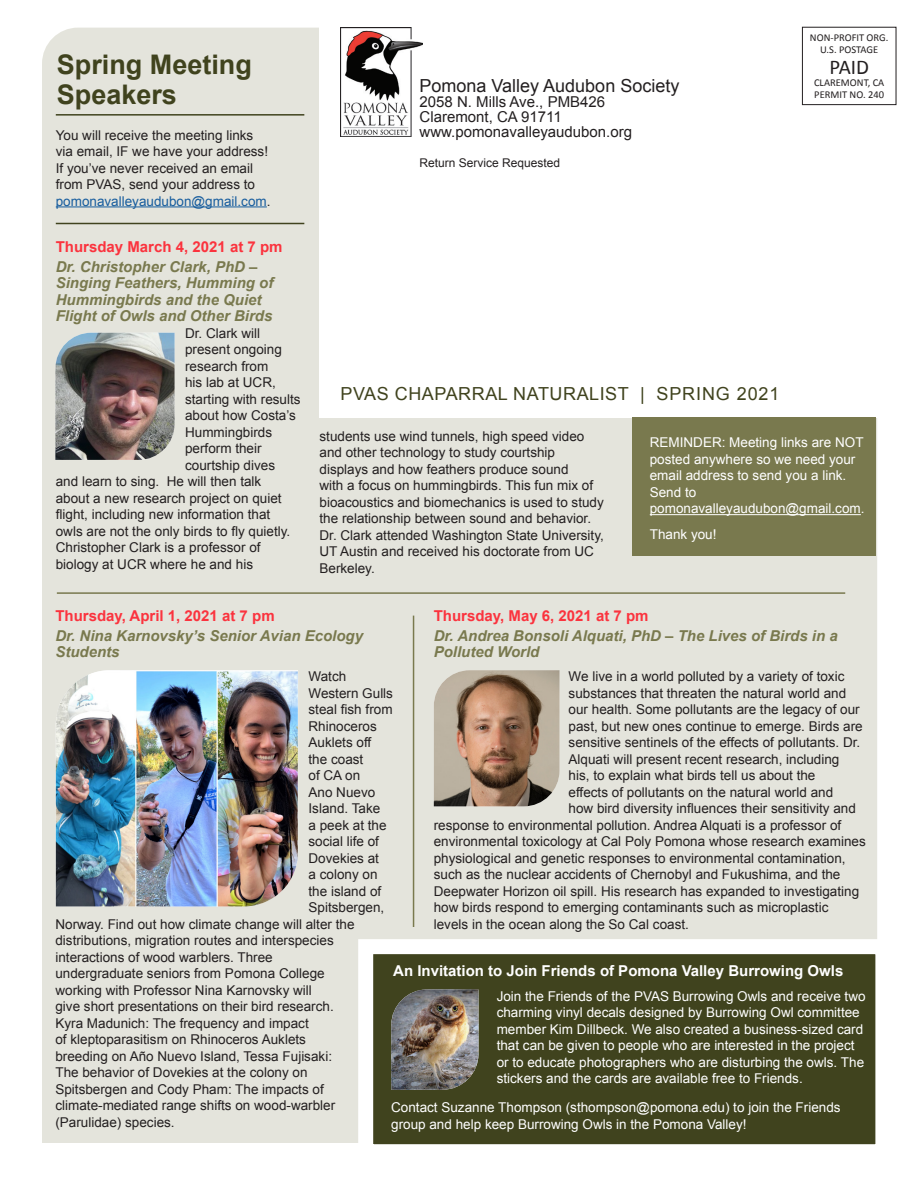
<style>
.page{position:relative;width:918px;height:1188px;background:#fff}
.page>*{position:absolute;margin:0;border:0;box-sizing:border-box;transform-origin:0 0}
.Headline{font:700 27px/30px "Arial";color:#40431e}
.t1{font:21px "Calibri";color:#231f20}
.t2{font:18px "Arial";letter-spacing:.03em;color:#40431e}
.t3{font:18px "Arial";color:#231f20}
.Meetings_Name{font:italic 700 15px/16.5px "Arial";color:#79794e}
.Meetings_Date{font:700 15px "Arial";color:#fb333e}
.t4{font:15px "Arial";color:#231f20}
.Headline-2{font:700 15px "Arial";color:#fff}
.Body_Copy{font:13.5px/16.5px "Arial";color:#231f20}
.Body_Copy-2{font:13.5px/16.5px "Arial";color:#fff}
.t5{font:12px "Arial";color:#231f20}
.t6{font:10.5px "Calibri";color:#231f20}
.s1{color:#175d9e}
</style>
<div class="page">
<div style="left:42px;top:28px;width:835px;height:1115px;background:#e4e4dc"></div>
<div style="left:320px;top:27px;width:576px;height:391px;background:#fff"></div>
<div style="left:802px;top:27px;width:94px;height:78px;border:1px solid #231f20"></div>
<img style="left:340px;top:27px;width:83px;height:110px">
<img style="left:56px;top:670px;width:242px;height:236px">
<img style="left:55px;top:333px;width:120px;height:127px">
<img style="left:434px;top:670px;width:126px;height:136px">
<hr style="left:56px;top:206px;width:211px;height:1px;background:#175d9e">
<hr style="left:56px;top:114px;width:248px;height:2px;background:#40431e">
<hr style="left:56px;top:223px;width:248px;height:1px;background:#40431e">
<hr style="left:413px;top:616px;width:1px;height:311px;background:#79794e">
<hr style="left:57px;top:592px;width:788px;height:2px;background:#79794e">
<div style="left:633px;top:418px;width:243px;height:138px;background:#79794e"></div>
<hr style="left:650px;top:514px;width:211px;height:1px;background:#fff">
<div style="left:358px;top:939px;width:532px;height:220px;background:#40431e;border:15px solid #fff"></div>
<img style="left:391px;top:989px;width:87px;height:101px">
<p class="Headline" style="left:57px;top:50px;width:197px">Spring Meeting<br>Speakers</p>
<p class="Body_Copy" style="left:56px;top:127px;width:216px">You will receive the meeting links via email, IF we have your address!<br>If you’ve never received an email from PVAS, send your address to <span class="s1">pomonavalleyaudubon@gmail.com</span>.</p>
<p class="Meetings_Date" style="left:56px;top:237px;width:228px">Thursday March 4, 2021 at 7 pm</p>
<p class="Meetings_Name" style="left:56px;top:259px;width:219px">Dr. Christopher Clark, PhD –<br>Singing Feathers, Humming of<br>Hummingbirds and the Quiet<br>Flight of Owls and Other Birds</p>
<p class="Body_Copy" style="left:185px;top:325px;width:76px">Dr. Clark will</p>
<p class="Body_Copy" style="left:185px;top:341px;width:98px">present ongoing</p>
<p class="Body_Copy" style="left:185px;top:358px;width:85px">research from</p>
<p class="Body_Copy" style="left:185px;top:374px;width:92px">his lab at UCR,</p>
<p class="Body_Copy" style="left:185px;top:391px;width:117px">starting with results</p>
<p class="Body_Copy" style="left:185px;top:407px;width:112px">about how Costa’s</p>
<p class="Body_Copy" style="left:185px;top:424px;width:89px">Hummingbirds</p>
<p class="Body_Copy" style="left:185px;top:440px;width:78px">perform their</p>
<p class="Body_Copy" style="left:185px;top:457px;width:92px">courtship dives</p>
<p class="Body_Copy" style="left:56px;top:473px;width:207px">and learn to sing. He will then talk</p>
<p class="Body_Copy" style="left:56px;top:490px;width:227px">about a new research project on quiet</p>
<p class="Body_Copy" style="left:56px;top:506px;width:216px">flight, including new information that</p>
<p class="Body_Copy" style="left:56px;top:523px;width:236px">owls are not the only birds to fly quietly.</p>
<p class="Body_Copy" style="left:56px;top:539px;width:206px">Christopher Clark is a professor of</p>
<p class="Body_Copy" style="left:56px;top:556px;width:199px">biology at UCR where he and his</p>
<p class="t3" style="left:420px;top:74px;width:261px">Pomona Valley Audubon Society</p>
<p class="t4" style="left:420px;top:92px;width:187px">2058 N. Mills Ave., PMB426</p>
<p class="t4" style="left:420px;top:107px;width:144px">Claremont, CA 91711</p>
<p class="t4" style="left:420px;top:122px;width:214px">www.pomonavalleyaudubon.org</p>
<p class="t5" style="left:420px;top:155px;width:142px">Return Service Requested</p>
<p class="t6" style="left:810px;top:31px;width:80px">NON-PROFIT ORG.</p>
<p class="t6" style="left:820px;top:43px;width:60px">U.S. POSTAGE</p>
<p class="t1" style="left:829px;top:53px;width:41px">PAID</p>
<p class="t6" style="left:814px;top:76px;width:72px">CLAREMONT, CA</p>
<p class="t6" style="left:814px;top:88px;width:71px">PERMIT NO. 240</p>
<p class="t2" style="left:340px;top:382px;width:441px">PVAS CHAPARRAL NATURALIST | SPRING 2021</p>
<p class="Body_Copy" style="left:320px;top:428px;width:286px">students use wind tunnels, high speed video and other technology to study courtship displays and how feathers produce sound<br>with a focus on hummingbirds. This fun mix of bioacoustics and biomechanics is used to study the relationship between sound and behavior.<br>Dr. Clark attended Washington State University, UT Austin and received his doctorate from UC Berkeley.</p>
<p class="Body_Copy-2" style="left:650px;top:434px;width:216px">REMINDER: Meeting links are NOT posted anywhere so we need your email address to send you a link.<br>Send to pomonavalleyaudubon@gmail.com.</p>
<p class="Body_Copy-2" style="left:650px;top:526px;width:68px">Thank you!</p>
<p class="Meetings_Date" style="left:55px;top:606px;width:221px">Thursday, April 1, 2021 at 7 pm</p>
<p class="Meetings_Name" style="left:55px;top:628px;width:309px">Dr. Nina Karnovsky’s Senior Avian Ecology<br>Students</p>
<p class="Body_Copy" style="left:309px;top:668px;width:39px">Watch</p>
<p class="Body_Copy" style="left:309px;top:685px;width:86px">Western Gulls</p>
<p class="Body_Copy" style="left:309px;top:701px;width:86px">steal fish from</p>
<p class="Body_Copy" style="left:309px;top:718px;width:70px">Rhinoceros</p>
<p class="Body_Copy" style="left:309px;top:734px;width:64px">Auklets off</p>
<p class="Body_Copy" style="left:309px;top:751px;width:56px">the coast</p>
<p class="Body_Copy" style="left:309px;top:767px;width:53px">of CA on</p>
<p class="Body_Copy" style="left:309px;top:784px;width:68px">Ano Nuevo</p>
<p class="Body_Copy" style="left:309px;top:800px;width:73px">Island. Take</p>
<p class="Body_Copy" style="left:309px;top:817px;width:80px">a peek at the</p>
<p class="Body_Copy" style="left:309px;top:833px;width:72px">social life of</p>
<p class="Body_Copy" style="left:309px;top:850px;width:72px">Dovekies at</p>
<p class="Body_Copy" style="left:309px;top:866px;width:71px">a colony on</p>
<p class="Body_Copy" style="left:309px;top:883px;width:74px">the island of</p>
<p class="Body_Copy" style="left:309px;top:899px;width:77px">Spitsbergen,</p>
<p class="Body_Copy" style="left:55px;top:916px;width:301px">Norway. Find out how climate change will alter the</p>
<p class="Body_Copy" style="left:55px;top:932px;width:280px">distributions, migration routes and interspecies</p>
<p class="Body_Copy" style="left:55px;top:949px;width:219px">interactions of wood warblers. Three</p>
<p class="Body_Copy" style="left:55px;top:965px;width:271px">undergraduate seniors from Pomona College</p>
<p class="Body_Copy" style="left:55px;top:982px;width:258px">working with Professor Nina Karnovsky will</p>
<p class="Body_Copy" style="left:55px;top:998px;width:280px">give short presentations on their bird research.</p>
<p class="Body_Copy" style="left:55px;top:1015px;width:255px">Kyra Madunich: The frequency and impact</p>
<p class="Body_Copy" style="left:55px;top:1031px;width:252px">of kleptoparasitism on Rhinoceros Auklets</p>
<p class="Body_Copy" style="left:55px;top:1048px;width:278px">breeding on Año Nuevo Island, Tessa Fujisaki:</p>
<p class="Body_Copy" style="left:55px;top:1064px;width:254px">The behavior of Dovekies at the colony on</p>
<p class="Body_Copy" style="left:55px;top:1081px;width:270px">Spitsbergen and Cody Pham: The impacts of</p>
<p class="Body_Copy" style="left:55px;top:1097px;width:281px">climate-mediated range shifts on wood-warbler</p>
<p class="Body_Copy" style="left:55px;top:1114px;width:121px">(Parulidae) species.</p>
<p class="Meetings_Date" style="left:434px;top:606px;width:216px">Thursday, May 6, 2021 at 7 pm</p>
<p class="Meetings_Name" style="left:434px;top:628px;width:405px">Dr. Andrea Bonsoli Alquati, PhD – The Lives of Birds in a<br>Polluted World</p>
<p class="Body_Copy" style="left:569px;top:668px;width:277px">We live in a world polluted by a variety of toxic</p>
<p class="Body_Copy" style="left:569px;top:685px;width:279px">substances that threaten the natural world and</p>
<p class="Body_Copy" style="left:569px;top:701px;width:293px">our health. Some pollutants are the legacy of our</p>
<p class="Body_Copy" style="left:569px;top:718px;width:296px">past, but new ones continue to emerge. Birds are</p>
<p class="Body_Copy" style="left:569px;top:734px;width:293px">sensitive sentinels of the effects of pollutants. Dr.</p>
<p class="Body_Copy" style="left:569px;top:751px;width:272px">Alquati will present recent research, including</p>
<p class="Body_Copy" style="left:569px;top:767px;width:248px">his, to explain what birds tell us about the</p>
<p class="Body_Copy" style="left:569px;top:784px;width:266px">effects of pollutants on the natural world and</p>
<p class="Body_Copy" style="left:569px;top:800px;width:289px">how bird diversity influences their sensitivity and</p>
<p class="Body_Copy" style="left:434px;top:817px;width:409px">response to environmental pollution. Andrea Alquati is a professor of</p>
<p class="Body_Copy" style="left:434px;top:833px;width:433px">environmental toxicology at Cal Poly Pomona whose research examines</p>
<p class="Body_Copy" style="left:434px;top:850px;width:413px">physiological and genetic responses to environmental contamination,</p>
<p class="Body_Copy" style="left:434px;top:866px;width:408px">such as the nuclear accidents of Chernobyl and Fukushima, and the</p>
<p class="Body_Copy" style="left:434px;top:883px;width:427px">Deepwater Horizon oil spill. His research has expanded to investigating</p>
<p class="Body_Copy" style="left:434px;top:899px;width:396px">how birds respond to emerging contaminants such as microplastic</p>
<p class="Body_Copy" style="left:434px;top:916px;width:257px">levels in the ocean along the So Cal coast.</p>
<p class="Headline-2" style="left:393px;top:960px;width:452px">An Invitation to Join Friends of Pomona Valley Burrowing Owls</p>
<p class="Body_Copy-2" style="left:497px;top:988px;width:370px">Join the Friends of the PVAS Burrowing Owls and receive two charming vinyl decals designed by Burrowing Owl committee member Kim Dillbeck. We also created a business-sized card that can be given to people who are interested in the project or to educate photographers who are disturbing the owls. The stickers and the cards are available free to Friends.</p>
<p class="Body_Copy-2" style="left:391px;top:1099px;width:451px">Contact Suzanne Thompson (sthompson@pomona.edu) to join the Friends group and help keep Burrowing Owls in the Pomona Valley!</p>
</div>
